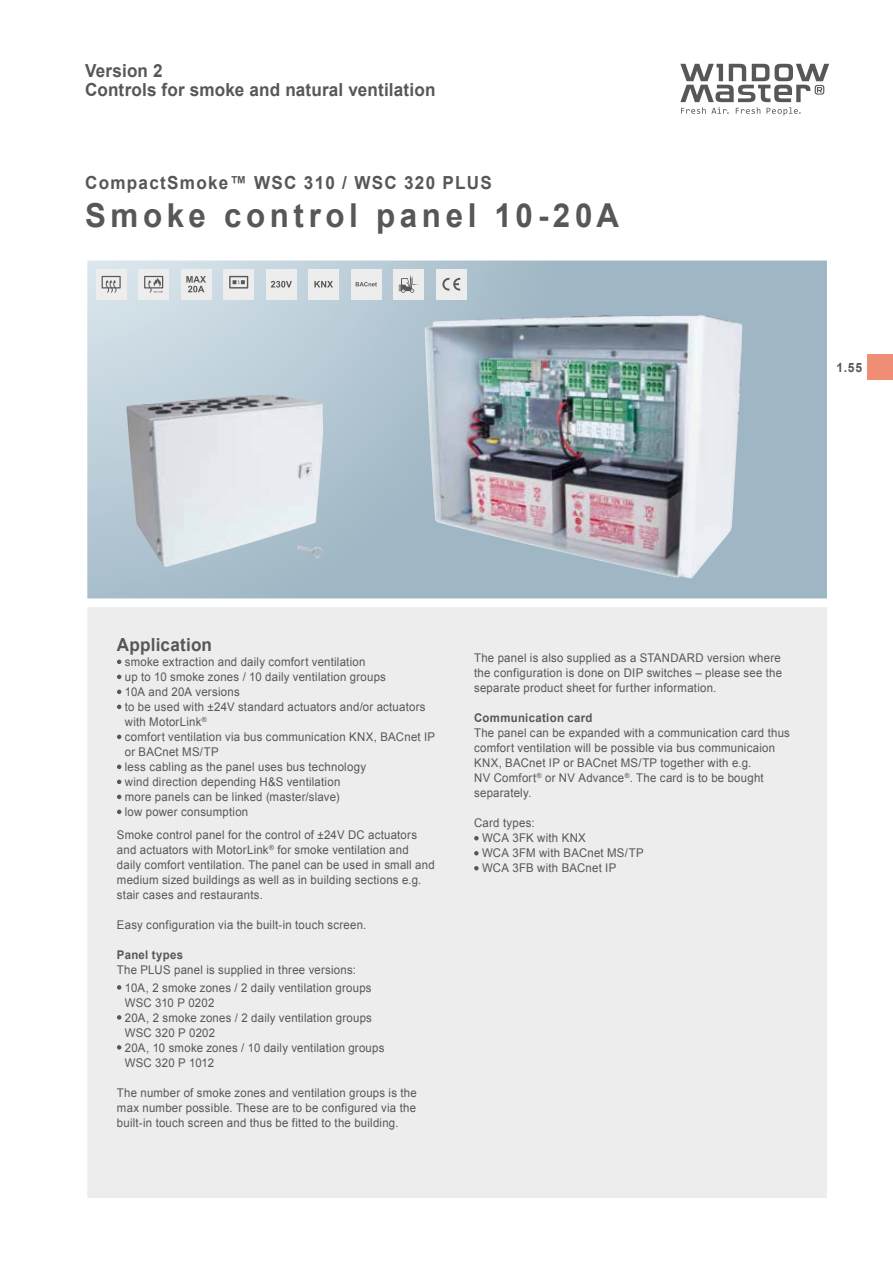
<style>
.page{position:relative;width:893px;height:1263px;background:#fff}
.page>*{position:absolute;margin:0;border:0;box-sizing:border-box;transform-origin:0 0}
.t1{font:700 33px "Arial";letter-spacing:.145em;color:#575756;scale:.95 1}
.t2{font:700 18px/18.8px "Arial";letter-spacing:.01em;color:#575756;scale:.95 1}
.t3{font:700 18px "Arial";letter-spacing:.075em;color:#575756;scale:.95 1}
.t4{font:700 12.75px "Arial";color:#575756;scale:.95 1}
.t5{font:12px/15px "Arial";letter-spacing:.02em;color:#575756;scale:.95 1}
.t6{font:700 12px "Arial";letter-spacing:.025em;color:#575756;scale:.95 1}
</style>
<div class="page">
<div style="left:85px;top:605px;width:744px;height:595px;background:#ededed;border:2px solid #fff"></div>
<svg style="left:88px;top:261px;width:738px;height:337px;background:#adc1ce"></svg>
<div style="left:85px;top:258px;width:744px;height:343px;border:2px solid #fff"></div>
<svg style="left:680px;top:64px;width:149px;height:52px"></svg>
<svg style="left:117px;top:660px;width:4px;height:4px"></svg>
<svg style="left:117px;top:675px;width:4px;height:4px"></svg>
<svg style="left:117px;top:690px;width:4px;height:4px"></svg>
<svg style="left:117px;top:705px;width:4px;height:4px"></svg>
<svg style="left:117px;top:735px;width:4px;height:4px"></svg>
<svg style="left:117px;top:765px;width:4px;height:4px"></svg>
<svg style="left:117px;top:780px;width:4px;height:4px"></svg>
<svg style="left:117px;top:795px;width:4px;height:4px"></svg>
<svg style="left:117px;top:810px;width:4px;height:4px"></svg>
<svg style="left:117px;top:985px;width:4px;height:5px"></svg>
<svg style="left:117px;top:1015px;width:4px;height:5px"></svg>
<svg style="left:117px;top:1045px;width:4px;height:5px"></svg>
<svg style="left:474px;top:836px;width:5px;height:4px"></svg>
<svg style="left:474px;top:851px;width:5px;height:4px"></svg>
<svg style="left:474px;top:866px;width:5px;height:4px"></svg>
<div style="left:308px;top:269px;width:31px;height:30px;background:#ededed"></div>
<svg style="left:314px;top:281px;width:19px;height:6px"></svg>
<div style="left:351px;top:269px;width:31px;height:30px;background:#ededed"></div>
<svg style="left:356px;top:282px;width:21px;height:4px"></svg>
<img style="left:127px;top:395px;width:197px;height:172px">
<img style="left:424px;top:315px;width:319px;height:263px">
<div style="left:138px;top:269px;width:31px;height:30px;background:#ededed"></div>
<svg style="left:144px;top:276px;width:19px;height:17px"></svg>
<div style="left:394px;top:269px;width:30px;height:30px;background:#ededed"></div>
<svg style="left:399px;top:276px;width:19px;height:17px"></svg>
<div style="left:436px;top:269px;width:31px;height:30px;background:#ededed"></div>
<svg style="left:442px;top:278px;width:18px;height:13px"></svg>
<div style="left:96px;top:269px;width:30px;height:30px;background:#ededed"></div>
<svg style="left:102px;top:276px;width:19px;height:17px"></svg>
<div style="left:181px;top:269px;width:30px;height:30px;background:#ededed"></div>
<svg style="left:186px;top:276px;width:20px;height:16px"></svg>
<div style="left:223px;top:269px;width:31px;height:30px;background:#ededed"></div>
<svg style="left:229px;top:276px;width:19px;height:13px"></svg>
<div style="left:266px;top:269px;width:30px;height:30px;background:#ededed"></div>
<svg style="left:271px;top:281px;width:21px;height:7px"></svg>
<div style="left:867px;top:354px;width:26px;height:26px;background:#ef8e75"></div>
<h2 class="t2" style="left:85px;top:62px;width:370px">Version 2<br>Controls for smoke and natural ventilation</h2>
<h2 class="t3" style="left:85px;top:171px;width:430px">CompactSmoke™ WSC 310 / WSC 320 PLUS</h2>
<h1 class="t1" style="left:85px;top:193px;width:564px">Smoke control panel 10-20A</h1>
<p class="t4" style="left:837px;top:359px;width:28px">1.55</p>
<h2 class="t2" style="left:117px;top:636px;width:102px">Application</h2>
<p class="t5" style="left:125px;top:654px;width:328px">smoke extraction and daily comfort ventilation<br>up to 10 smoke zones / 10 daily ventilation groups<br>10A and 20A versions<br>to be used with ±24V standard actuators and/or actuators with MotorLink<sup>®<br></sup>comfort ventilation via bus communication KNX, BACnet IP or BACnet MS/TP<br>less cabling as the panel uses bus technology<br>wind direction depending H&amp;S ventilation<br>more panels can be linked (master/slave)<br>low power consumption</p>
<p class="t5" style="left:117px;top:827px;width:336px">Smoke control panel for the control of ±24V DC actuators and actuators with MotorLink<sup>®</sup> for smoke ventilation and daily comfort ventilation. The panel can be used in small and medium sized buildings as well as in building sections e.g. stair cases and restaurants.</p>
<p class="t5" style="left:117px;top:917px;width:264px">Easy configuration via the built-in touch screen.</p>
<p class="t6" style="left:117px;top:946px;width:71px">Panel types</p>
<p class="t5" style="left:125px;top:960px;width:261px;line-height:18px;text-indent:-8px">The PLUS panel is supplied in three versions:<br>10A, 2 smoke zones / 2 daily ventilation groups</p>
<p class="t5" style="left:125px;top:995px;width:275px">WSC 310 P 0202<br>20A, 2 smoke zones / 2 daily ventilation groups<br>WSC 320 P 0202<br>20A, 10 smoke zones / 10 daily ventilation groups<br>WSC 320 P 1012</p>
<p class="t5" style="left:117px;top:1085px;width:317px;text-align:justify">The number of smoke zones and ventilation groups is the max number possible. These are to be configured via the built-in touch screen and thus be fitted to the building.</p>
<p class="t5" style="left:474px;top:650px;width:326px;text-align:justify">The panel is also supplied as a STANDARD version where the configuration is done on DIP switches – please see the separate product sheet for further information.</p>
<p class="t6" style="left:474px;top:710px;width:126px">Communication card</p>
<p class="t5" style="left:474px;top:726px;width:334px">The panel can be expanded with a communication card thus comfort ventilation will be possible via bus communicaion KNX, BACnet IP or BACnet MS/TP together with e.g.<br>NV Comfort<sup>®</sup> or NV Advance<sup>®</sup>. The card is to be bought separately.</p>
<p class="t5" style="left:482px;top:816px;width:172px;text-indent:-8px">Card types:<br>WCA 3FK with KNX<br>WCA 3FM with BACnet MS/TP<br>WCA 3FB with BACnet IP</p>
</div>
